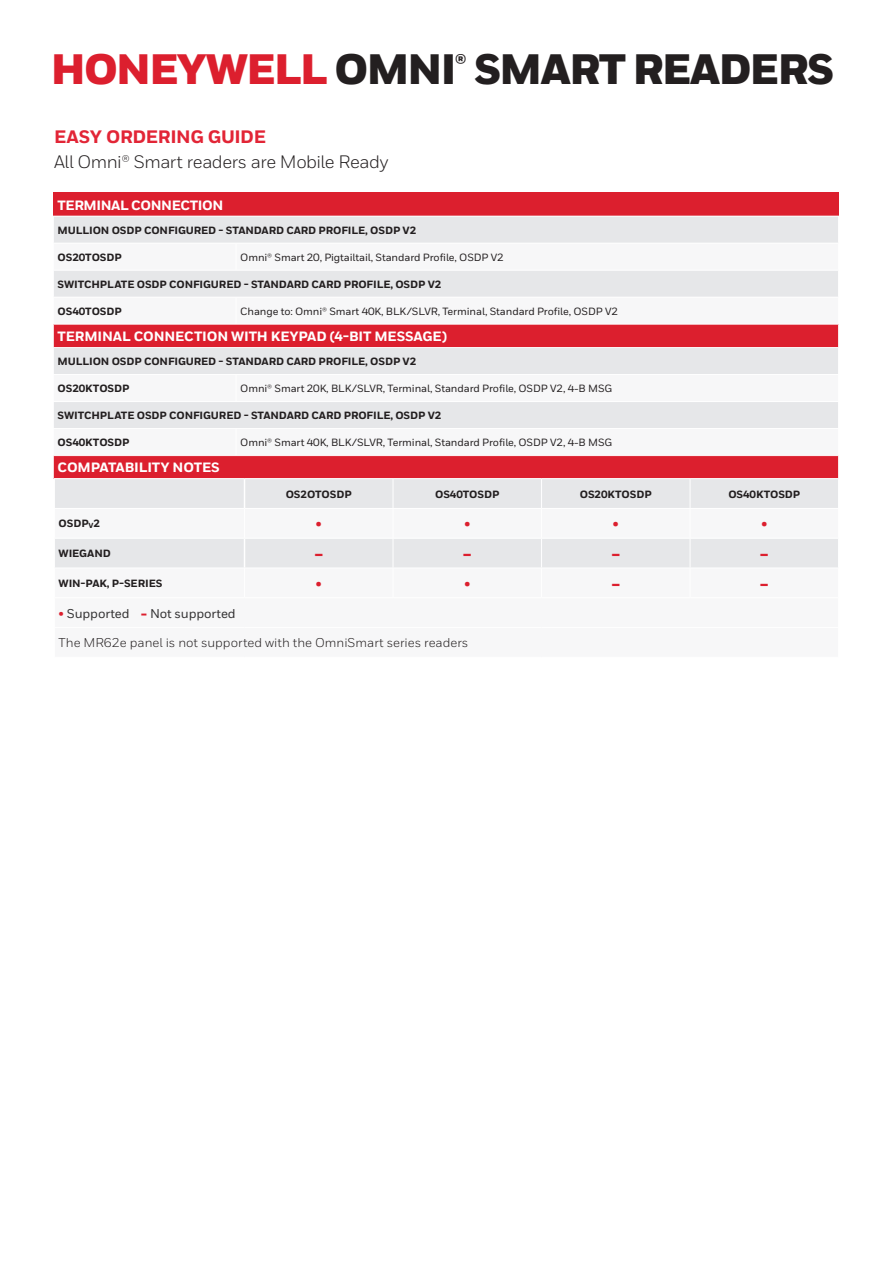
<style>
.page{position:relative;width:893px;height:1263px;background:#fff}
.page>*{position:absolute;margin:0;border:0;box-sizing:border-box;transform-origin:0 0}
.t1{font:900 42.45px "Honeywell Sans";letter-spacing:-.04em;color:#231f20}
.t2{font:18px "Honeywell Sans";letter-spacing:-.025em;color:#231f20}
.t3{font:800 18px "Honeywell Sans";letter-spacing:-.02em;color:#e22536}
.t4{font:500 15px "Honeywell Sans";color:#dc1f2e}
.t5{font:900 15px "Honeywell Sans";color:#dc1f2e}
.t6{font:800 13.5px "Honeywell Sans";letter-spacing:-.01em;color:#fff}
.t7{font:800 13.5px "Honeywell Sans";letter-spacing:-.03em;color:#fff}
.t8{font:12.75px "Honeywell Sans";color:#231f20}
.t9{font:500 12.75px "Honeywell Sans";letter-spacing:-.01em;color:#333233}
.t10{font:800 10.5px "Honeywell Sans";letter-spacing:-.01em;color:#231f20}
.t11{font:500 10.5px "Honeywell Sans";letter-spacing:-.01em;color:#231f20}
.s1{color:#dc1f2e}
.s2{font-size:7.35px}
.s3{font-weight:900;color:#dc1f2e}
</style>
<div class="page">
<div style="left:53px;top:193px;width:786px;height:23px;background:#dc1f2e"></div>
<div style="left:55px;top:217px;width:783px;height:26px;background:#e6e7e9"></div>
<svg style="left:55px;top:271px;width:783px;height:157px;fill:#e6e7e9"></svg>
<div style="left:53px;top:324px;width:786px;height:24px;background:#dc1f2e"></div>
<div style="left:53px;top:456px;width:786px;height:23px;background:#dc1f2e"></div>
<svg style="left:236px;top:298px;width:1px;height:26px"></svg>
<svg style="left:236px;top:375px;width:1px;height:26px"></svg>
<hr style="left:53px;top:297px;width:183px;height:1px;background:#fff">
<hr style="left:53px;top:324px;width:183px;height:1px;background:#fff">
<hr style="left:236px;top:324px;width:603px;height:1px;background:#fff">
<hr style="left:53px;top:347px;width:183px;height:1px;background:#fff">
<hr style="left:236px;top:347px;width:603px;height:1px;background:#fff">
<hr style="left:53px;top:374px;width:183px;height:1px;background:#fff">
<hr style="left:53px;top:401px;width:183px;height:1px;background:#fff">
<hr style="left:236px;top:401px;width:603px;height:1px;background:#fff">
<hr style="left:236px;top:297px;width:603px;height:1px;background:#fff">
<hr style="left:236px;top:374px;width:603px;height:1px;background:#fff">
<div style="left:55px;top:479px;width:783px;height:29px;background:#e6e7e9"></div>
<div style="left:55px;top:539px;width:783px;height:29px;background:#e6e7e9"></div>
<svg style="left:393px;top:479px;width:1px;height:89px"></svg>
<svg style="left:541px;top:479px;width:1px;height:89px"></svg>
<svg style="left:690px;top:479px;width:1px;height:89px"></svg>
<svg style="left:53px;top:217px;width:2px;height:262px"></svg>
<svg style="left:838px;top:324px;width:1px;height:154px"></svg>
<hr style="left:54px;top:478px;width:190px;height:1px;background:#fff">
<hr style="left:244px;top:478px;width:149px;height:1px;background:#fff">
<hr style="left:393px;top:478px;width:148px;height:1px;background:#fff">
<hr style="left:541px;top:478px;width:149px;height:1px;background:#fff">
<hr style="left:690px;top:478px;width:149px;height:1px;background:#fff">
<hr style="left:393px;top:538px;width:148px;height:1px;background:#fff">
<hr style="left:541px;top:538px;width:149px;height:1px;background:#fff">
<hr style="left:690px;top:538px;width:149px;height:1px;background:#fff">
<hr style="left:393px;top:508px;width:148px;height:1px;background:#fff">
<hr style="left:541px;top:508px;width:149px;height:1px;background:#fff">
<hr style="left:690px;top:508px;width:149px;height:1px;background:#fff">
<svg style="left:244px;top:479px;width:1px;height:89px"></svg>
<h1 class="t1" style="left:51px;top:43px;width:785px"><span class="s1">HONEYWELL</span> OMNI<sup>®</sup> SMART READERS</h1>
<h2 class="t3" style="left:54px;top:126px;width:213px">EASY ORDERING GUIDE</h2>
<h2 class="t2" style="left:54px;top:151px;width:336px">All Omni® Smart readers are Mobile Ready</h2>
<p class="t7" style="left:58px;top:197px;width:167px">TERMINAL CONNECTION</p>
<p class="t10" style="left:58px;top:224px;width:360px">MULLION OSDP CONFIGURED - STANDARD CARD PROFILE, OSDP V2</p>
<p class="t10" style="left:58px;top:251px;width:66px">OS20TOSDP</p>
<p class="t11" style="left:240px;top:251px;width:265px">Omni® Smart 20, Pigtailtail, Standard Profile, OSDP V2</p>
<p class="t10" style="left:58px;top:278px;width:385px">SWITCHPLATE OSDP CONFIGURED - STANDARD CARD PROFILE, OSDP V2</p>
<p class="t10" style="left:58px;top:305px;width:66px">OS40TOSDP</p>
<p class="t11" style="left:240px;top:305px;width:379px">Change to: Omni® Smart 40K, BLK/SLVR, Terminal, Standard Profile, OSDP V2</p>
<p class="t6" style="left:58px;top:328px;width:391px">TERMINAL CONNECTION WITH KEYPAD (4-BIT MESSAGE)</p>
<p class="t10" style="left:58px;top:355px;width:360px">MULLION OSDP CONFIGURED - STANDARD CARD PROFILE, OSDP V2</p>
<p class="t10" style="left:58px;top:382px;width:73px">OS20KTOSDP</p>
<p class="t11" style="left:240px;top:382px;width:374px">Omni® Smart 20K, BLK/SLVR, Terminal, Standard Profile, OSDP V2, 4-B MSG</p>
<p class="t10" style="left:58px;top:409px;width:385px">SWITCHPLATE OSDP CONFIGURED - STANDARD CARD PROFILE, OSDP V2</p>
<p class="t10" style="left:58px;top:436px;width:73px">OS40KTOSDP</p>
<p class="t11" style="left:240px;top:436px;width:374px">Omni® Smart 40K, BLK/SLVR, Terminal, Standard Profile, OSDP V2, 4-B MSG</p>
<p class="t6" style="left:58px;top:459px;width:164px">COMPATABILITY NOTES</p>
<p class="t10" style="left:286px;top:487px;width:68px">OS2OTOSDP</p>
<p class="t10" style="left:435px;top:487px;width:66px">OS40TOSDP</p>
<p class="t10" style="left:580px;top:487px;width:73px">OS20KTOSDP</p>
<p class="t10" style="left:728px;top:487px;width:73px">OS40KTOSDP</p>
<p class="t10" style="left:59px;top:517px;width:43px">OSDP<span class="s2">V</span>2</p>
<h3 class="t4" style="left:316px;top:515px;width:8px">•</h3>
<h3 class="t4" style="left:464px;top:515px;width:8px">•</h3>
<h3 class="t4" style="left:613px;top:515px;width:8px">•</h3>
<h3 class="t4" style="left:761px;top:515px;width:8px">•</h3>
<p class="t10" style="left:59px;top:547px;width:54px">WIEGAND</p>
<h3 class="t5" style="left:314px;top:544px;width:10px">–</h3>
<h3 class="t5" style="left:463px;top:544px;width:10px">–</h3>
<h3 class="t5" style="left:611px;top:544px;width:10px">–</h3>
<h3 class="t5" style="left:760px;top:544px;width:10px">–</h3>
<p class="t10" style="left:59px;top:577px;width:105px">WIN-PAK, P-SERIES</p>
<h3 class="t4" style="left:316px;top:574px;width:8px">•</h3>
<h3 class="t4" style="left:464px;top:574px;width:8px">•</h3>
<h3 class="t5" style="left:611px;top:574px;width:10px">–</h3>
<h3 class="t5" style="left:760px;top:574px;width:10px">–</h3>
<p class="t9" style="left:59px;top:605px;width:179px"><span class="s1">•</span> Supported <span class="s3">-</span> Not supported</p>
<p class="t8" style="left:59px;top:635px;width:411px">The MR62e panel is not supported with the OmniSmart series readers</p>
</div>
